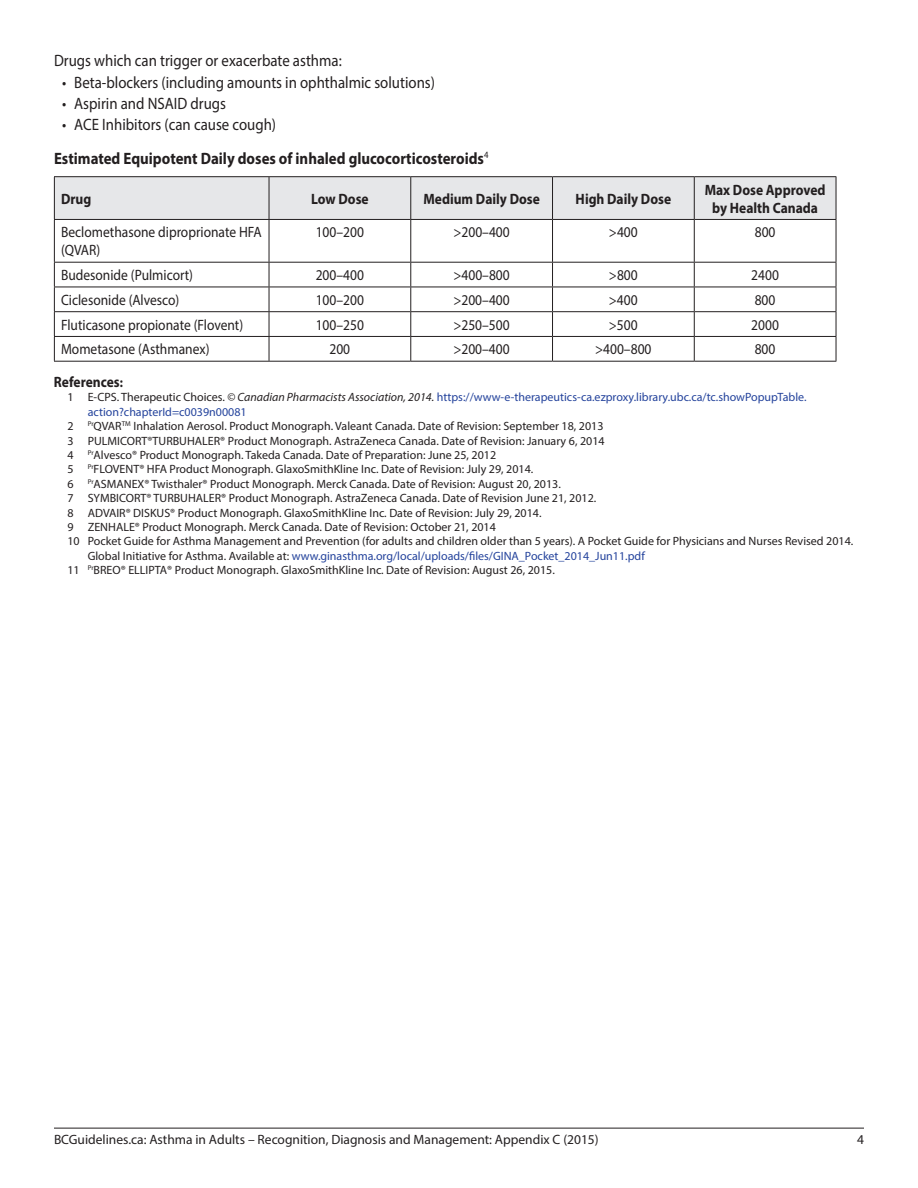
<style>
.page{position:relative;width:918px;height:1188px;background:#fff}
.page>*{position:absolute;margin:0;border:0;box-sizing:border-box;transform-origin:0 0}
.t1{font:16.5px "Myriad Pro";color:#231f20;scale:.9 1}
.t2{font:700 16.5px/33.3px "Myriad Pro";color:#231f20;scale:.9 1}
.t3{font:15px/18px "Myriad Pro";color:#231f20;scale:.9 1}
.t4{font:700 15px/18px "Myriad Pro";color:#231f20;text-align:center;scale:.9 1}
.t5{font:13.5px "Myriad Pro";color:#231f20}
.t6{font:12px "Myriad Pro";color:#231f20}
.t7{font:12px "Myriad Pro";color:#24439c}
.s1{font-weight:400}
.s2{font-size:13.5px}
.s3{color:#231f20}
.s4{font-style:italic;color:#231f20}
</style>
<div class="page">
<div style="left:55px;top:177px;width:781px;height:42px;background:#e6e7e9"></div>
<hr style="left:54px;top:176px;width:215px;height:1px;background:#231f20">
<hr style="left:54px;top:177px;width:1px;height:42px;background:#231f20">
<hr style="left:269px;top:176px;width:142px;height:1px;background:#231f20">
<hr style="left:269px;top:177px;width:1px;height:42px;background:#231f20">
<hr style="left:411px;top:176px;width:142px;height:1px;background:#231f20">
<hr style="left:410px;top:177px;width:1px;height:42px;background:#231f20">
<hr style="left:553px;top:176px;width:141px;height:1px;background:#231f20">
<hr style="left:552px;top:177px;width:1px;height:42px;background:#231f20">
<hr style="left:694px;top:176px;width:142px;height:1px;background:#231f20">
<hr style="left:694px;top:177px;width:1px;height:42px;background:#231f20">
<hr style="left:836px;top:177px;width:1px;height:42px;background:#231f20">
<hr style="left:54px;top:219px;width:215px;height:1px;background:#231f20">
<hr style="left:54px;top:220px;width:1px;height:42px;background:#231f20">
<hr style="left:269px;top:219px;width:142px;height:1px;background:#231f20">
<hr style="left:269px;top:220px;width:1px;height:42px;background:#231f20">
<hr style="left:411px;top:219px;width:142px;height:1px;background:#231f20">
<hr style="left:410px;top:220px;width:1px;height:42px;background:#231f20">
<hr style="left:553px;top:219px;width:141px;height:1px;background:#231f20">
<hr style="left:552px;top:220px;width:1px;height:42px;background:#231f20">
<hr style="left:694px;top:219px;width:142px;height:1px;background:#231f20">
<hr style="left:694px;top:220px;width:1px;height:42px;background:#231f20">
<hr style="left:836px;top:220px;width:1px;height:42px;background:#231f20">
<hr style="left:54px;top:262px;width:215px;height:1px;background:#231f20">
<hr style="left:269px;top:262px;width:142px;height:1px;background:#231f20">
<hr style="left:411px;top:262px;width:142px;height:1px;background:#231f20">
<hr style="left:553px;top:262px;width:141px;height:1px;background:#231f20">
<hr style="left:694px;top:262px;width:142px;height:1px;background:#231f20">
<hr style="left:54px;top:287px;width:215px;height:1px;background:#231f20">
<hr style="left:269px;top:287px;width:142px;height:1px;background:#231f20">
<hr style="left:411px;top:287px;width:142px;height:1px;background:#231f20">
<hr style="left:553px;top:287px;width:141px;height:1px;background:#231f20">
<hr style="left:694px;top:287px;width:142px;height:1px;background:#231f20">
<hr style="left:54px;top:311px;width:215px;height:1px;background:#231f20">
<hr style="left:269px;top:311px;width:142px;height:1px;background:#231f20">
<hr style="left:411px;top:311px;width:142px;height:1px;background:#231f20">
<hr style="left:553px;top:311px;width:141px;height:1px;background:#231f20">
<hr style="left:694px;top:311px;width:142px;height:1px;background:#231f20">
<hr style="left:54px;top:336px;width:215px;height:1px;background:#231f20">
<svg style="left:54px;top:263px;width:1px;height:98px"></svg>
<hr style="left:269px;top:336px;width:142px;height:1px;background:#231f20">
<svg style="left:269px;top:263px;width:1px;height:98px"></svg>
<hr style="left:411px;top:336px;width:142px;height:1px;background:#231f20">
<svg style="left:410px;top:263px;width:1px;height:98px"></svg>
<hr style="left:553px;top:336px;width:141px;height:1px;background:#231f20">
<svg style="left:552px;top:263px;width:1px;height:98px"></svg>
<hr style="left:694px;top:336px;width:142px;height:1px;background:#231f20">
<svg style="left:694px;top:263px;width:1px;height:98px"></svg>
<svg style="left:836px;top:263px;width:1px;height:98px"></svg>
<hr style="left:54px;top:361px;width:215px;height:1px;background:#231f20">
<hr style="left:269px;top:361px;width:142px;height:1px;background:#231f20">
<hr style="left:411px;top:361px;width:142px;height:1px;background:#231f20">
<hr style="left:553px;top:361px;width:141px;height:1px;background:#231f20">
<hr style="left:694px;top:361px;width:142px;height:1px;background:#231f20">
<hr style="left:54px;top:1128px;width:810px;height:1px;background:#231f20">
<h1 class="t1" style="left:54px;top:51px;width:321px">Drugs which can trigger or exacerbate asthma:</h1>
<h1 class="t1" style="left:62px;top:72px;width:416px">• Beta-blockers (including amounts in ophthalmic solutions)</h1>
<h1 class="t1" style="left:62px;top:93px;width:184px">• Aspirin and NSAID drugs</h1>
<h1 class="t2" style="left:54px;top:108px;width:484px;text-indent:8px"><span class="s1">• ACE Inhibitors (can cause cough)<br></span>Estimated Equipotent Daily doses of inhaled glucocorticosteroids<sup>4</sup></h1>
<p class="t4" style="left:61px;top:189px;width:35px">Drug</p>
<p class="t4" style="left:311px;top:189px;width:65px">Low Dose</p>
<p class="t4" style="left:423px;top:189px;width:131px">Medium Daily Dose</p>
<p class="t4" style="left:576px;top:189px;width:108px">High Daily Dose</p>
<p class="t4" style="left:705px;top:180px;width:136px">Max Dose Approved by Health Canada</p>
<p class="t3" style="left:61px;top:223px;width:224px">Beclomethasone diproprionate HFA (QVAR)</p>
<p class="t3" style="left:316px;top:223px;width:55px">100–200</p>
<p class="t3" style="left:453px;top:223px;width:64px">&gt;200–400</p>
<p class="t3" style="left:609px;top:223px;width:34px">&gt;400</p>
<p class="t3" style="left:755px;top:223px;width:25px">800</p>
<p class="t3" style="left:61px;top:266px;width:148px">Budesonide (Pulmicort)</p>
<p class="t3" style="left:316px;top:266px;width:55px">200–400</p>
<p class="t3" style="left:453px;top:266px;width:64px">&gt;400–800</p>
<p class="t3" style="left:609px;top:266px;width:34px">&gt;800</p>
<p class="t3" style="left:751px;top:266px;width:32px">2400</p>
<p class="t3" style="left:61px;top:291px;width:133px">Ciclesonide (Alvesco)</p>
<p class="t3" style="left:316px;top:291px;width:55px">100–200</p>
<p class="t3" style="left:453px;top:291px;width:64px">&gt;200–400</p>
<p class="t3" style="left:609px;top:291px;width:34px">&gt;400</p>
<p class="t3" style="left:755px;top:291px;width:25px">800</p>
<p class="t3" style="left:61px;top:315px;width:204px">Fluticasone propionate (Flovent)</p>
<p class="t3" style="left:316px;top:315px;width:55px">100–250</p>
<p class="t3" style="left:453px;top:315px;width:64px">&gt;250–500</p>
<p class="t3" style="left:609px;top:315px;width:34px">&gt;500</p>
<p class="t3" style="left:751px;top:315px;width:32px">2000</p>
<p class="t3" style="left:61px;top:340px;width:166px">Mometasone (Asthmanex)</p>
<p class="t3" style="left:329px;top:340px;width:25px">200</p>
<p class="t3" style="left:453px;top:340px;width:64px">&gt;200–400</p>
<p class="t3" style="left:595px;top:340px;width:64px">&gt;400–800</p>
<p class="t3" style="left:755px;top:340px;width:25px">800</p>
<p class="t4" style="left:54px;top:373px;width:78px">References<span class="s2">:</span></p>
<p class="t7" style="left:68px;top:390px;width:741px"><span class="s3">1 E-CPS. Therapeutic Choices.</span> <span class="s4">© Canadian Pharmacists Association, 2014.</span> https://www-e-therapeutics-ca.ezproxy.library.ubc.ca/tc.showPopupTable.</p>
<p class="t7" style="left:88px;top:404px;width:160px">action?chapterId=c0039n00081</p>
<p class="t6" style="left:68px;top:419px;width:538px">2 <sup>Pr</sup>QVAR<sup>TM</sup> Inhalation Aerosol. Product Monograph. Valeant Canada. Date of Revision: September 18, 2013</p>
<p class="t6" style="left:68px;top:433px;width:539px">3 PULMICORT®TURBUHALER® Product Monograph. AstraZeneca Canada. Date of Revision: January 6, 2014</p>
<p class="t6" style="left:68px;top:448px;width:430px">4 <sup>Pr</sup>Alvesco® Product Monograph. Takeda Canada. Date of Preparation: June 25, 2012</p>
<p class="t6" style="left:67px;top:462px;width:467px">5 <sup>Pr</sup>FLOVENT® HFA Product Monograph. GlaxoSmithKline Inc. Date of Revision: July 29, 2014.</p>
<p class="t6" style="left:67px;top:476px;width:495px">6 <sup>Pr</sup>ASMANEX® Twisthaler® Product Monograph. Merck Canada. Date of Revision: August 20, 2013.</p>
<p class="t6" style="left:67px;top:491px;width:530px">7 SYMBICORT® TURBUHALER® Product Monograph. AstraZeneca Canada. Date of Revision June 21, 2012.</p>
<p class="t6" style="left:67px;top:505px;width:476px">8 ADVAIR® DISKUS® Product Monograph. GlaxoSmithKline Inc. Date of Revision: July 29, 2014.</p>
<p class="t6" style="left:67px;top:520px;width:430px">9 ZENHALE® Product Monograph. Merck Canada. Date of Revision: October 21, 2014</p>
<p class="t6" style="left:67px;top:534px;width:787px">10 Pocket Guide for Asthma Management and Prevention (for adults and children older than 5 years). A Pocket Guide for Physicians and Nurses Revised 2014.</p>
<p class="t7" style="left:88px;top:548px;width:559px"><span class="s3">Global Initiative for Asthma. Available at:</span> www.ginasthma.org/local/uploads/files/GINA_Pocket_2014_Jun11.pdf</p>
<p class="t6" style="left:67px;top:563px;width:489px">11 <sup>Pr</sup>BREO® ELLIPTA® Product Monograph. GlaxoSmithKline Inc. Date of Revision: August 26, 2015.</p>
<p class="t5" style="left:54px;top:1131px;width:546px">BCGuidelines.ca: Asthma in Adults – Recognition, Diagnosis and Management: Appendix C (2015)</p>
<p class="t5" style="left:857px;top:1131px;width:8px">4</p>
</div>
